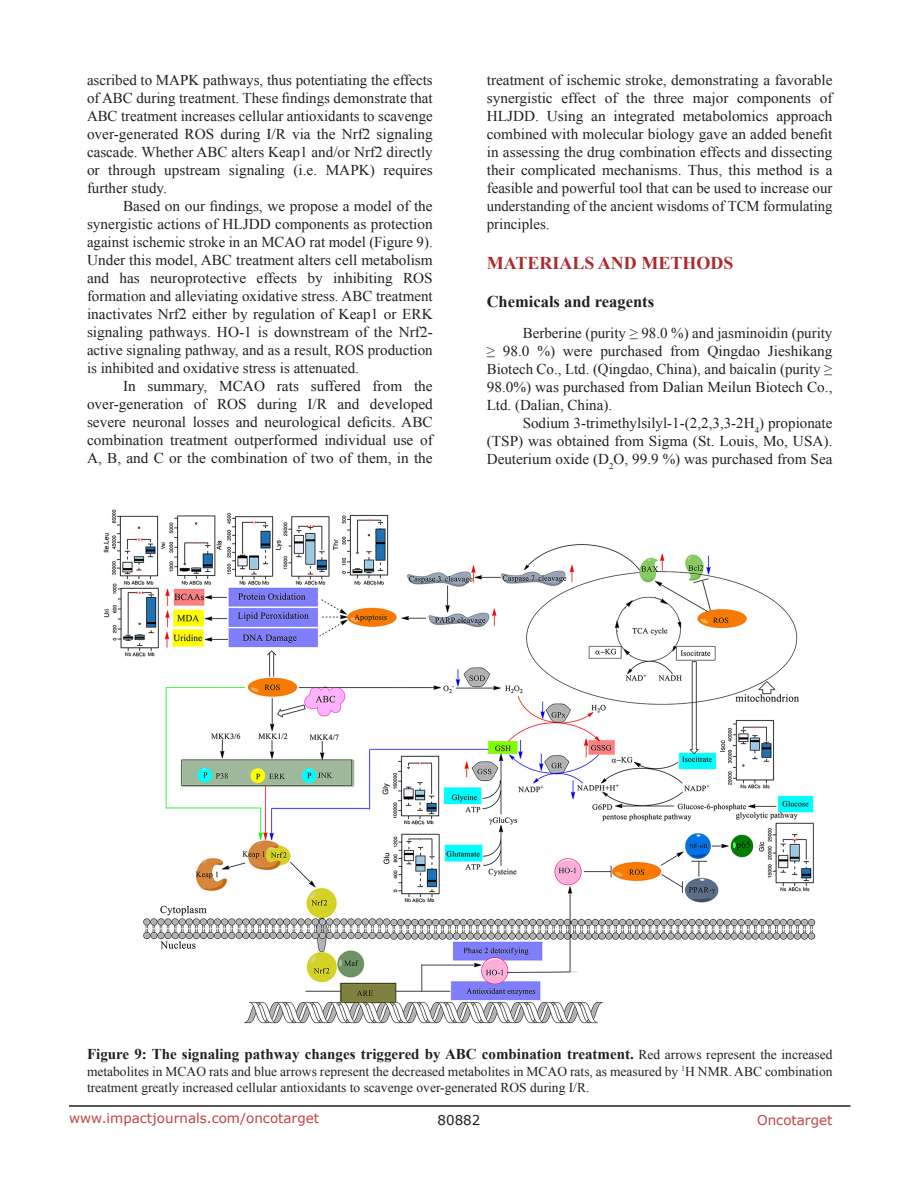
<style>
.page{position:relative;width:918px;height:1188px;background:#fff}
.page>*{position:absolute;margin:0;border:0;box-sizing:border-box;transform-origin:0 0}
.Heading{font:700 18px "Times New Roman";color:#ac2b31}
.SubHeading_no{font:700 16.5px "Times New Roman";color:#231f20}
.BodyText{font:15px/18px "Times New Roman";color:#231f20;text-align:justify}
.figuretext{font:700 15px "Times New Roman";color:#231f20}
.figuretext-2{font:13.5px/16.2px "Times New Roman";color:#231f20}
.t1{font:13.5px "Verdana";color:#c24141}
.t2{font:13.5px "Verdana";color:#231f20}
.s1{font-weight:400;font-size:13.5px}
</style>
<div class="page">
<hr style="left:69px;top:1105px;width:781px;height:2px;background:#231f20">
<img style="left:103px;top:509px;width:713px;height:515px">
<p class="BodyText" style="left:87px;top:71px;width:347px">ascribed to MAPK pathways, thus potentiating the effects of ABC during treatment. These findings demonstrate that ABC treatment increases cellular antioxidants to scavenge over-generated ROS during I/R via the Nrf2 signaling cascade. Whether ABC alters Keap1 and/or Nrf2 directly or through upstream signaling (i.e. MAPK) requires further study.</p>
<p class="BodyText" style="left:87px;top:197px;width:347px;text-indent:36px">Based on our findings, we propose a model of the synergistic actions of HLJDD components as protection against ischemic stroke in an MCAO rat model (Figure 9).<br>Under this model, ABC treatment alters cell metabolism and has neuroprotective effects by inhibiting ROS formation and alleviating oxidative stress. ABC treatment inactivates Nrf2 either by regulation of Keap1 or ERK signaling pathways. HO-1 is downstream of the Nrf2- active signaling pathway, and as a result, ROS production is inhibited and oxidative stress is attenuated.</p>
<p class="BodyText" style="left:87px;top:377px;width:347px;text-indent:36px">In summary, MCAO rats suffered from the over-generation of ROS during I/R and developed severe neuronal losses and neurological deficits. ABC combination treatment outperformed individual use of A, B, and C or the combination of two of them, in the</p>
<p class="BodyText" style="left:487px;top:71px;width:347px">treatment of ischemic stroke, demonstrating a favorable synergistic effect of the three major components of HLJDD. Using an integrated metabolomics approach combined with molecular biology gave an added benefit in assessing the drug combination effects and dissecting their complicated mechanisms. Thus, this method is a feasible and powerful tool that can be used to increase our understanding of the ancient wisdoms of TCM formulating principles.</p>
<p class="Heading" style="left:487px;top:251px;width:248px">MATERIALS AND METHODS</p>
<p class="SubHeading_no" style="left:487px;top:290px;width:169px">Chemicals and reagents</p>
<p class="BodyText" style="left:487px;top:324px;width:347px;text-indent:36px">Berberine (purity ≥ 98.0 %) and jasminoidin (purity ≥ 98.0 %) were purchased from Qingdao Jieshikang Biotech Co., Ltd. (Qingdao, China), and baicalin (purity ≥ 98.0%) was purchased from Dalian Meilun Biotech Co., Ltd. (Dalian, China).</p>
<p class="BodyText" style="left:487px;top:414px;width:347px;text-indent:36px">Sodium 3-trimethylsilyl-1-(2,2,3,3-2H<sub>4</sub>) propionate (TSP) was obtained from Sigma (St. Louis, Mo, USA).<br>Deuterium oxide (D<sub>2</sub>O, 99.9 %) was purchased from Sea</p>
<p class="figuretext" style="left:87px;top:1044px;width:747px">Figure 9: The signaling pathway changes triggered by ABC combination treatment. <span class="s1">Red arrows represent the increased</span></p>
<p class="figuretext-2" style="left:87px;top:1063px;width:747px">metabolites in MCAO rats and blue arrows represent the decreased metabolites in MCAO rats, as measured by <sup>1</sup>H NMR. ABC combination treatment greatly increased cellular antioxidants to scavenge over-generated ROS during I/R.</p>
<p class="t1" style="left:69px;top:1109px;width:252px">www.impactjournals.com/oncotarget</p>
<p class="t2" style="left:438px;top:1111px;width:44px">80882</p>
<p class="t1" style="left:757px;top:1111px;width:77px">Oncotarget</p>
</div>
